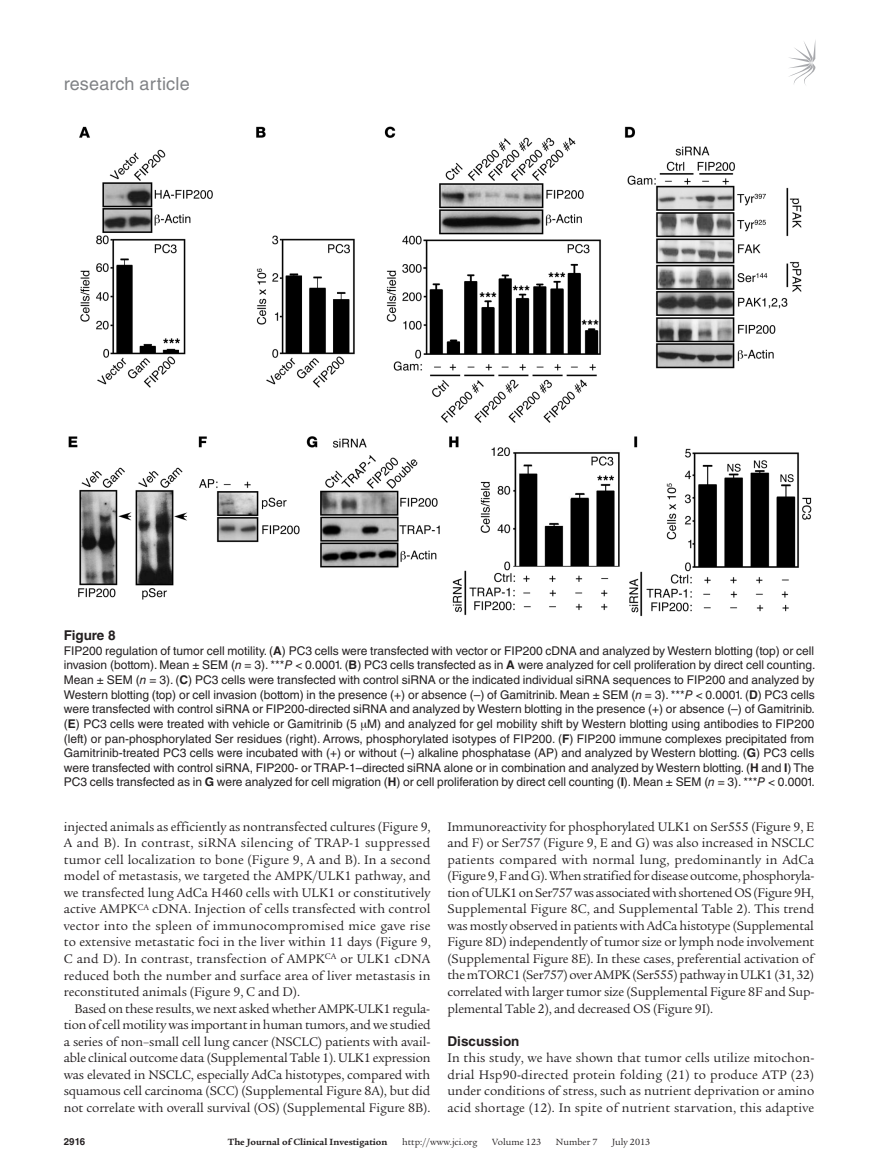
<style>
.page{position:relative;width:878px;height:1175px;background:#fff}
.page>*{position:absolute;margin:0;border:0;box-sizing:border-box;transform-origin:0 0}
.t1{font:18px "Helvetica LT Std";letter-spacing:.01em;color:#808285}
.t2{font:13.5px/16.5px "Legacy Serif Std";color:#231f20;text-align:justify}
.t3{font:700 13.5px "Helvetica LT Std";color:#231f20}
.t4{font:12px/14.7px "Helvetica LT Std";letter-spacing:-.005em;color:#231f20;text-align:justify}
.t5{font:9.75px "Legacy Serif Std";color:#231f20}
.t6{font:700 9.75px "Legacy Serif Std";color:#231f20}
.t7{font:700 9.75px "Helvetica LT Std";color:#231f20}
.s1{font-weight:700}
.s2{font-style:italic}
</style>
<div class="page">
<svg style="left:789px;top:42px;width:26px;height:43px"></svg>
<img style="left:68px;top:126px;width:744px;height:491px">
<h1 class="t1" style="left:64px;top:73px;width:127px">research article</h1>
<p class="t3" style="left:64px;top:627px;width:53px">Figure 8</p>
<p class="t4" style="left:64px;top:643px;width:753px">FIP200 regulation of tumor cell motility. (<span class="s1">A</span>) PC3 cells were transfected with vector or FIP200 cDNA and analyzed by Western blotting (top) or cell invasion (bottom). Mean ± SEM (<span class="s2">n</span> = 3). ***<span class="s2">P</span> &lt; 0.0001. (<span class="s1">B</span>) PC3 cells transfected as in <span class="s1">A</span> were analyzed for cell proliferation by direct cell counting.<br>Mean ± SEM (<span class="s2">n</span> = 3). (<span class="s1">C</span>) PC3 cells were transfected with control siRNA or the indicated individual siRNA sequences to FIP200 and analyzed by Western blotting (top) or cell invasion (bottom) in the presence (+) or absence (–) of Gamitrinib. Mean ± SEM (<span class="s2">n</span> = 3). ***<span class="s2">P</span> &lt; 0.0001. (<span class="s1">D</span>) PC3 cells were transfected with control siRNA or FIP200-directed siRNA and analyzed by Western blotting in the presence (+) or absence (–) of Gamitrinib. (<span class="s1">E</span>) PC3 cells were treated with vehicle or Gamitrinib (5 M) and analyzed for gel mobility shift by Western blotting using antibodies to FIP200 (left) or pan-phosphorylated Ser residues (right). Arrows, phosphorylated isotypes of FIP200. (<span class="s1">F</span>) FIP200 immune complexes precipitated from Gamitrinib-treated PC3 cells were incubated with (+) or without (–) alkaline phosphatase (AP) and analyzed by Western blotting. (<span class="s1">G</span>) PC3 cells were transfected with control siRNA, FIP200- or TRAP-1–directed siRNA alone or in combination and analyzed by Western blotting. (<span class="s1">H</span> and <span class="s1">I</span>) The PC3 cells transfected as in <span class="s1">G</span> were analyzed for cell migration (<span class="s1">H</span>) or cell proliferation by direct cell counting (<span class="s1">I</span>). Mean ± SEM (<span class="s2">n</span> = 3). ***<span class="s2">P</span> &lt; 0.0001.</p>
<p class="t2" style="left:64px;top:818px;width:368px">injected animals as efficiently as nontransfected cultures (Figure 9, A and B). In contrast, siRNA silencing of TRAP-1 suppressed tumor cell localization to bone (Figure 9, A and B). In a second model of metastasis, we targeted the AMPK/ULK1 pathway, and we transfected lung AdCa H460 cells with ULK1 or constitutively active AMPK<sup>CA</sup> cDNA. Injection of cells transfected with control vector into the spleen of immunocompromised mice gave rise to extensive metastatic foci in the liver within 11 days (Figure 9, C and D). In contrast, transfection of AMPK<sup>CA</sup> or ULK1 cDNA reduced both the number and surface area of liver metastasis in reconstituted animals (Figure 9, C and D).</p>
<p class="t2" style="left:64px;top:1000px;width:368px;text-indent:11px">Based on these results, we next asked whether AMPK-ULK1 regula&shy;tion of cell motility was important in human tumors, and we studied a series of non–small cell lung cancer (NSCLC) patients with avail&shy;able clinical outcome data (Supplemental Table 1). ULK1 expression was elevated in NSCLC, especially AdCa histotypes, compared with squamous cell carcinoma (SCC) (Supplemental Figure 8A), but did not correlate with overall survival (OS) (Supplemental Figure 8B).</p>
<p class="t2" style="left:447px;top:818px;width:368px">Immunoreactivity for phosphorylated ULK1 on Ser555 (Figure 9, E and F) or Ser757 (Figure 9, E and G) was also increased in NSCLC patients compared with normal lung, predominantly in AdCa (Figure 9, F and G). When stratified for disease outcome, phosphoryla&shy;tion of ULK1 on Ser757 was associated with shortened OS (Figure 9H, Supplemental Figure 8C, and Supplemental Table 2). This trend was mostly observed in patients with AdCa histotype (Supplemental Figure 8D) independently of tumor size or lymph node involvement (Supplemental Figure 8E). In these cases, preferential activation of the mTORC1 (Ser757) over AMPK (Ser555) pathway in ULK1 (31, 32) correlated with larger tumor size (Supplemental Figure 8F and Sup&shy;plemental Table 2), and decreased OS (Figure 9I).</p>
<p class="t3" style="left:447px;top:1032px;width:74px">Discussion</p>
<p class="t2" style="left:447px;top:1049px;width:368px">In this study, we have shown that tumor cells utilize mitochon&shy;drial Hsp90-directed protein folding (21) to produce ATP (23) under conditions of stress, such as nutrient deprivation or amino acid shortage (12). In spite of nutrient starvation, this adaptive</p>
<p class="t7" style="left:64px;top:1135px;width:23px">2916</p>
<p class="t6" style="left:228px;top:1135px;width:161px">The Journal of Clinical Investigation</p>
<p class="t5" style="left:402px;top:1136px;width:77px">http://www.jci.org</p>
<p class="t5" style="left:492px;top:1136px;width:50px">Volume 123</p>
<p class="t5" style="left:556px;top:1136px;width:43px">Number 7</p>
<p class="t5" style="left:612px;top:1136px;width:40px">July 2013</p>
</div>
